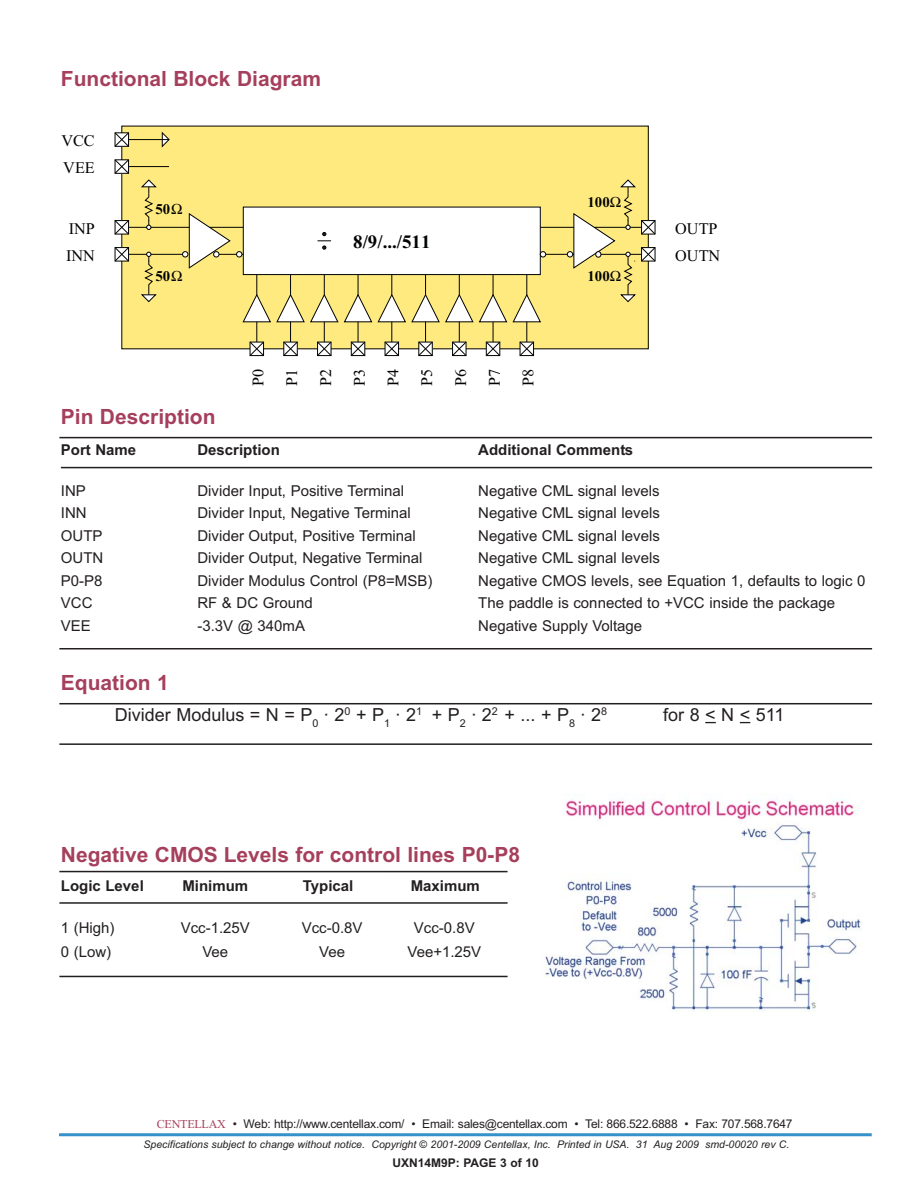
<style>
.page{position:relative;width:918px;height:1188px;background:#fff}
.page>*{position:absolute;margin:0;border:0;box-sizing:border-box;transform-origin:0 0}
.t1{font:700 21px "Arial";color:#a53f5c}
.t2{font:700 18.9px "Times New Roman";color:#010202}
.t3{font:18px "Arial";color:#231f20}
.t4{font:16.2px/33.8px "Times New Roman";color:#010202}
.t5{font:15px "Arial";color:#231f20}
.t6{font:700 15px "Arial";color:#231f20}
.t7{font:700 14.85px "Times New Roman";color:#010202}
.t8{font:12px "Arial";letter-spacing:-.015em;color:#231f20}
.t9{font:700 12px "Arial";color:#231f20}
.t10{font:italic 10.5px "Arial";color:#231f20}
.s1{font-family:"Times New Roman";color:#a53f5c}
</style>
<div class="page">
<hr style="left:59px;top:437px;width:813px;height:1px;background:#231f20">
<hr style="left:61px;top:467px;width:811px;height:1px;background:#231f20">
<hr style="left:59px;top:648px;width:813px;height:2px;background:#231f20">
<hr style="left:59px;top:1133px;width:813px;height:3px;background:#3591ca">
<hr style="left:59px;top:871px;width:449px;height:1px;background:#231f20">
<hr style="left:59px;top:902px;width:449px;height:2px;background:#231f20">
<hr style="left:59px;top:976px;width:449px;height:1px;background:#231f20">
<hr style="left:59px;top:703px;width:813px;height:1px;background:#231f20">
<hr style="left:59px;top:743px;width:813px;height:2px;background:#231f20">
<div style="left:122px;top:126px;width:526px;height:223px;background:#feea7f"></div>
<svg style="left:161px;top:132px;width:9px;height:16px"></svg>
<hr style="left:122px;top:139px;width:47px;height:1px;background:#010202">
<hr style="left:129px;top:166px;width:40px;height:1px;background:#010202">
<hr style="left:540px;top:254px;width:34px;height:1px;background:#010202">
<hr style="left:540px;top:227px;width:34px;height:1px;background:#010202">
<hr style="left:122px;top:254px;width:61px;height:1px;background:#010202">
<hr style="left:122px;top:227px;width:67px;height:1px;background:#010202">
<svg style="left:114px;top:220px;width:16px;height:15px"></svg>
<svg style="left:114px;top:247px;width:16px;height:15px"></svg>
<svg style="left:114px;top:132px;width:16px;height:15px"></svg>
<svg style="left:114px;top:159px;width:16px;height:15px"></svg>
<img style="left:543px;top:793px;width:320px;height:219px">
<svg style="left:567px;top:179px;width:89px;height:124px"></svg>
<svg style="left:140px;top:179px;width:406px;height:178px"></svg>
<h1 class="t1" style="left:61px;top:71px;width:262px">Functional Block Diagram</h1>
<p class="t4" style="left:61px;top:125px;width:35px">VCC</p>
<p class="t4" style="left:63px;top:152px;width:33px">VEE</p>
<p class="t4" style="left:69px;top:213px;width:28px">INP</p>
<p class="t4" style="left:66px;top:240px;width:30px">INN</p>
<p class="t7" style="left:156px;top:204px;width:16px">50</p>
<p class="t7" style="left:156px;top:271px;width:16px">50</p>
<h1 class="t1" style="left:61px;top:409px;width:156px">Pin Description</h1>
<p class="t2" style="left:353px;top:235px;width:79px">8/9/.../511</p>
<p class="t4" style="left:243px;top:386px;width:19px;rotate:-90deg">P0</p>
<p class="t4" style="left:277px;top:386px;width:19px;rotate:-90deg">P1<br>P2</p>
<p class="t4" style="left:378px;top:386px;width:19px;text-align:justify;rotate:-90deg">P4<br>P5<br>P6</p>
<p class="t4" style="left:344px;top:386px;width:19px;rotate:-90deg">P3</p>
<p class="t4" style="left:479px;top:386px;width:19px;rotate:-90deg">P7</p>
<p class="t4" style="left:513px;top:386px;width:19px;rotate:-90deg">P8</p>
<p class="t7" style="left:588px;top:197px;width:24px">100</p>
<p class="t7" style="left:588px;top:271px;width:24px">100</p>
<p class="t4" style="left:675px;top:213px;width:44px">OUTP</p>
<p class="t4" style="left:675px;top:240px;width:46px">OUTN</p>
<p class="t6" style="left:61px;top:445px;width:77px">Port Name</p>
<p class="t6" style="left:197px;top:445px;width:84px">Description</p>
<p class="t6" style="left:478px;top:445px;width:156px">Additional Comments</p>
<p class="t5" style="left:61px;top:485px;width:27px">INP</p>
<p class="t5" style="left:197px;top:485px;width:208px">Divider Input, Positive Terminal</p>
<p class="t5" style="left:478px;top:485px;width:183px">Negative CML signal levels</p>
<p class="t5" style="left:61px;top:508px;width:27px">INN</p>
<p class="t5" style="left:197px;top:508px;width:215px">Divider Input, Negative Terminal</p>
<p class="t5" style="left:478px;top:508px;width:183px">Negative CML signal levels</p>
<p class="t5" style="left:61px;top:530px;width:43px">OUTP</p>
<p class="t5" style="left:197px;top:530px;width:220px">Divider Output, Positive Terminal</p>
<p class="t5" style="left:478px;top:530px;width:183px">Negative CML signal levels</p>
<p class="t5" style="left:61px;top:553px;width:44px">OUTN</p>
<p class="t5" style="left:197px;top:553px;width:227px">Divider Output, Negative Terminal</p>
<p class="t5" style="left:478px;top:553px;width:183px">Negative CML signal levels</p>
<p class="t5" style="left:61px;top:575px;width:43px">P0-P8</p>
<p class="t5" style="left:197px;top:575px;width:237px">Divider Modulus Control (P8=MSB)</p>
<p class="t5" style="left:478px;top:575px;width:389px">Negative CMOS levels, see Equation 1, defaults to logic 0</p>
<p class="t5" style="left:61px;top:598px;width:33px">VCC</p>
<p class="t5" style="left:197px;top:598px;width:117px">RF &amp; DC Ground</p>
<p class="t5" style="left:478px;top:598px;width:358px">The paddle is connected to +VCC inside the package</p>
<p class="t5" style="left:61px;top:620px;width:32px">VEE</p>
<p class="t5" style="left:197px;top:620px;width:109px">-3.3V @ 340mA</p>
<p class="t5" style="left:478px;top:620px;width:166px">Negative Supply Voltage</p>
<h1 class="t1" style="left:61px;top:675px;width:109px">Equation 1</h1>
<p class="t3" style="left:115px;top:708px;width:494px">Divider Modulus = N = P<sub>0</sub> · 2<sup>0</sup> + P<sub>1</sub> · 2<sup>1</sup> + P<sub>2</sub> · 2<sup>2</sup> + ... + P<sub>8</sub> · 2<sup>8</sup></p>
<p class="t3" style="left:663px;top:708px;width:123px">for8&lt;N&lt;511</p>
<h1 class="t1" style="left:61px;top:847px;width:461px">Negative CMOS Levels for control lines P0-P8</h1>
<p class="t6" style="left:61px;top:881px;width:84px">Logic Level</p>
<p class="t6" style="left:182px;top:881px;width:67px">Minimum</p>
<p class="t6" style="left:303px;top:881px;width:52px">Typical</p>
<p class="t6" style="left:411px;top:881px;width:71px">Maximum</p>
<p class="t5" style="left:61px;top:923px;width:55px">1 (High)</p>
<p class="t5" style="left:181px;top:923px;width:71px">Vcc-1.25V</p>
<p class="t5" style="left:302px;top:923px;width:62px">Vcc-0.8V</p>
<p class="t5" style="left:414px;top:923px;width:62px">Vcc-0.8V</p>
<p class="t5" style="left:61px;top:947px;width:52px">0 (Low)</p>
<p class="t5" style="left:202px;top:947px;width:27px">Vee</p>
<p class="t5" style="left:319px;top:947px;width:27px">Vee</p>
<p class="t5" style="left:407px;top:947px;width:75px">Vee+1.25V</p>
<p class="t8" style="left:157px;top:1119px;width:637px"><span class="s1">CENTELLAX</span> • Web: http://www.centellax.com/ • Email: sales@centellax.com • Tel: 866.522.6888 • Fax: 707.568.7647</p>
<p class="t10" style="left:144px;top:1141px;width:647px">Specifications subject to change without notice. Copyright © 2001-2009 Centellax, Inc. Printed in USA. 31 Aug 2009 smd-00020 rev C.</p>
<p class="t9" style="left:393px;top:1158px;width:148px">UXN14M9P: PAGE 3 of 10</p>
</div>
